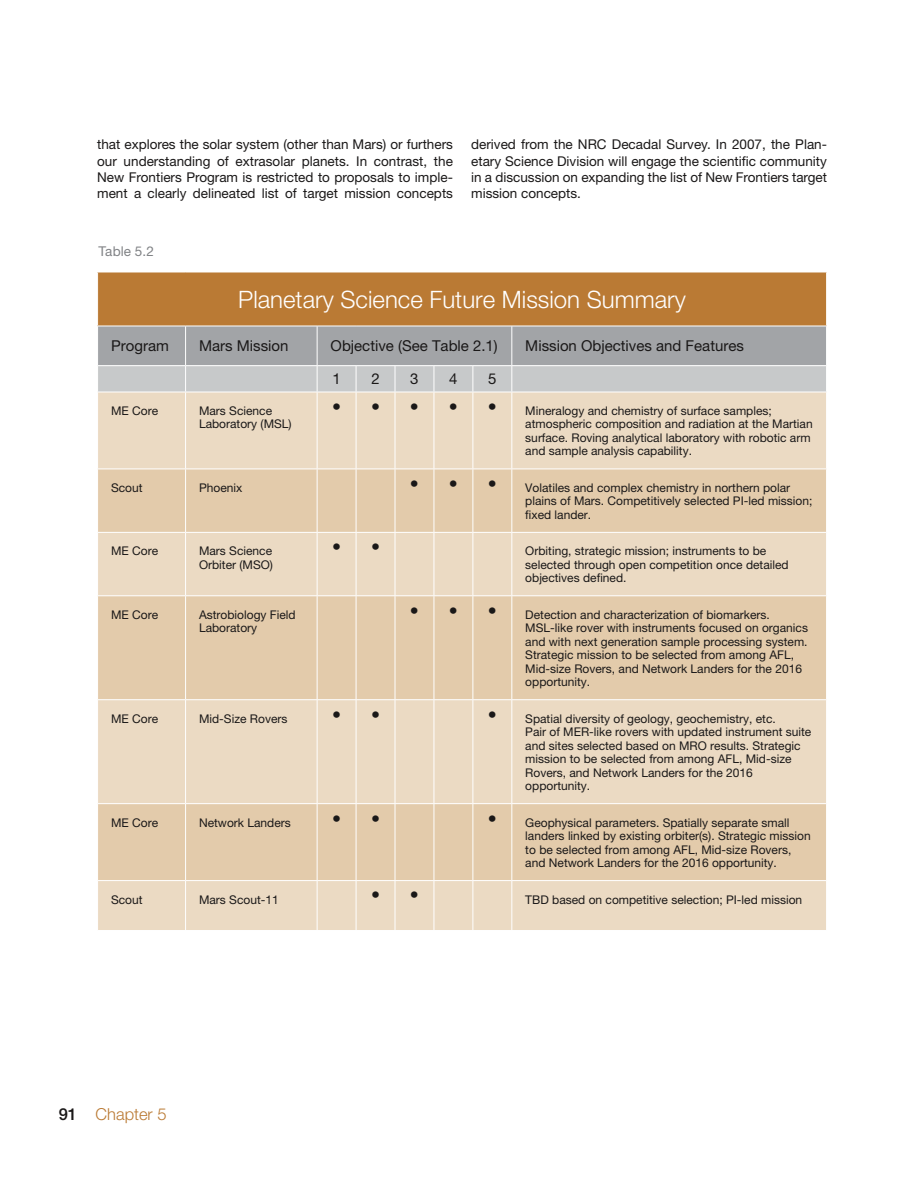
<style>
.page{position:relative;width:918px;height:1188px;background:#fff}
.page>*{position:absolute;margin:0;border:0;box-sizing:border-box;transform-origin:0 0}
.t1{font:300 24px "Helvetica Neue";color:#fff}
.t2{font:18px "Helvetica Neue";color:#1a1818}
.t3{font:300 16.5px "Helvetica Neue";color:#ba7a34}
.t4{font:15px "Helvetica Neue";color:#1a1818}
.t5{font:13.5px "Helvetica Neue";color:#1a1818}
.t6{font:13.5px "Helvetica Neue";letter-spacing:.01em;color:#818386}
.t7{font:12px/13.5px "Helvetica Neue";color:#1a1818}
.s1{font-weight:500;color:#1a1818}
</style>
<div class="page">
<div style="left:98px;top:272px;width:729px;height:54px;background:#ba7a34"></div>
<div style="left:98px;top:393px;width:728px;height:76px;background:#ebdac3"></div>
<div style="left:98px;top:533px;width:728px;height:62px;background:#ebdac3"></div>
<div style="left:98px;top:700px;width:728px;height:103px;background:#ebdac3"></div>
<div style="left:98px;top:881px;width:728px;height:49px;background:#ebdac3"></div>
<div style="left:98px;top:470px;width:728px;height:62px;background:#e3cbab"></div>
<div style="left:98px;top:596px;width:728px;height:103px;background:#e3cbab"></div>
<div style="left:98px;top:804px;width:728px;height:76px;background:#e3cbab"></div>
<hr style="left:97px;top:272px;width:89px;height:1px;background:#fff">
<hr style="left:186px;top:272px;width:641px;height:1px;background:#fff">
<hr style="left:826px;top:272px;width:1px;height:54px;background:#fff">
<svg style="left:97px;top:326px;width:730px;height:66px;background:#b3b5b7"></svg>
<hr style="left:185px;top:392px;width:1px;height:77px;background:#fff">
<hr style="left:317px;top:392px;width:1px;height:77px;background:#fff">
<hr style="left:356px;top:392px;width:1px;height:77px;background:#fff">
<hr style="left:395px;top:392px;width:1px;height:77px;background:#fff">
<hr style="left:434px;top:392px;width:1px;height:77px;background:#fff">
<hr style="left:473px;top:392px;width:1px;height:77px;background:#fff">
<hr style="left:511px;top:392px;width:1px;height:77px;background:#fff">
<hr style="left:185px;top:469px;width:1px;height:63px;background:#fff">
<hr style="left:317px;top:469px;width:1px;height:63px;background:#fff">
<hr style="left:356px;top:469px;width:1px;height:63px;background:#fff">
<hr style="left:395px;top:469px;width:1px;height:63px;background:#fff">
<hr style="left:434px;top:469px;width:1px;height:63px;background:#fff">
<hr style="left:473px;top:469px;width:1px;height:63px;background:#fff">
<hr style="left:511px;top:469px;width:1px;height:63px;background:#fff">
<hr style="left:185px;top:533px;width:1px;height:62px;background:#fff">
<hr style="left:317px;top:533px;width:1px;height:62px;background:#fff">
<hr style="left:356px;top:533px;width:1px;height:62px;background:#fff">
<hr style="left:395px;top:533px;width:1px;height:62px;background:#fff">
<hr style="left:434px;top:533px;width:1px;height:62px;background:#fff">
<hr style="left:473px;top:533px;width:1px;height:62px;background:#fff">
<hr style="left:511px;top:533px;width:1px;height:62px;background:#fff">
<hr style="left:185px;top:596px;width:1px;height:103px;background:#fff">
<hr style="left:317px;top:596px;width:1px;height:103px;background:#fff">
<hr style="left:356px;top:596px;width:1px;height:103px;background:#fff">
<hr style="left:395px;top:596px;width:1px;height:103px;background:#fff">
<hr style="left:434px;top:596px;width:1px;height:103px;background:#fff">
<hr style="left:473px;top:596px;width:1px;height:103px;background:#fff">
<hr style="left:511px;top:596px;width:1px;height:103px;background:#fff">
<hr style="left:185px;top:700px;width:1px;height:103px;background:#fff">
<hr style="left:317px;top:700px;width:1px;height:103px;background:#fff">
<hr style="left:356px;top:700px;width:1px;height:103px;background:#fff">
<hr style="left:395px;top:700px;width:1px;height:103px;background:#fff">
<hr style="left:434px;top:700px;width:1px;height:103px;background:#fff">
<hr style="left:473px;top:700px;width:1px;height:103px;background:#fff">
<hr style="left:511px;top:700px;width:1px;height:103px;background:#fff">
<hr style="left:185px;top:804px;width:1px;height:76px;background:#fff">
<hr style="left:317px;top:804px;width:1px;height:76px;background:#fff">
<hr style="left:356px;top:804px;width:1px;height:76px;background:#fff">
<hr style="left:395px;top:804px;width:1px;height:76px;background:#fff">
<hr style="left:434px;top:804px;width:1px;height:76px;background:#fff">
<hr style="left:473px;top:804px;width:1px;height:76px;background:#fff">
<hr style="left:511px;top:804px;width:1px;height:76px;background:#fff">
<hr style="left:185px;top:881px;width:1px;height:49px;background:#fff">
<hr style="left:317px;top:881px;width:1px;height:49px;background:#fff">
<hr style="left:356px;top:881px;width:1px;height:49px;background:#fff">
<hr style="left:395px;top:881px;width:1px;height:49px;background:#fff">
<hr style="left:434px;top:881px;width:1px;height:49px;background:#fff">
<hr style="left:473px;top:881px;width:1px;height:49px;background:#fff">
<hr style="left:511px;top:881px;width:1px;height:49px;background:#fff">
<p class="t5" style="left:97px;top:137px;width:357px">that explores the solar system (other than Mars) or furthers</p>
<p class="t5" style="left:471px;top:137px;width:357px">derived from the NRC Decadal Survey. In 2007, the Plan-</p>
<p class="t5" style="left:97px;top:153px;width:357px">our understanding of extrasolar planets. In contrast, the</p>
<p class="t5" style="left:471px;top:153px;width:357px">etary Science Division will engage the scientific community</p>
<p class="t5" style="left:97px;top:169px;width:357px">New Frontiers Program is restricted to proposals to imple-</p>
<p class="t5" style="left:471px;top:169px;width:357px">in a discussion on expanding the list of New Frontiers target</p>
<p class="t5" style="left:97px;top:185px;width:357px">ment a clearly delineated list of target mission concepts</p>
<p class="t5" style="left:471px;top:185px;width:111px">mission concepts.</p>
<p class="t6" style="left:98px;top:243px;width:57px">Table 5.2</p>
<h3 class="t1" style="left:238px;top:285px;width:449px">Planetary Science Future Mission Summary</h3>
<p class="t4" style="left:111px;top:337px;width:59px">Program</p>
<p class="t4" style="left:199px;top:337px;width:91px">Mars Mission</p>
<p class="t4" style="left:331px;top:337px;width:169px">Objective (See Table 2.1)</p>
<p class="t4" style="left:525px;top:337px;width:220px">Mission Objectives and Features</p>
<p class="t4" style="left:332px;top:370px;width:10px">1</p>
<p class="t4" style="left:371px;top:370px;width:10px">2</p>
<p class="t4" style="left:410px;top:370px;width:10px">3</p>
<p class="t4" style="left:449px;top:370px;width:10px">4</p>
<p class="t4" style="left:488px;top:370px;width:10px">5</p>
<p class="t7" style="left:111px;top:404px;width:49px">ME Core</p>
<p class="t7" style="left:199px;top:404px;width:94px">Mars Science<br>Laboratory (MSL)</p>
<p class="t2" style="left:332px;top:396px;width:49px">• •</p>
<p class="t2" style="left:410px;top:396px;width:49px">• •</p>
<p class="t2" style="left:488px;top:396px;width:10px">•</p>
<p class="t7" style="left:525px;top:404px;width:289px">Mineralogy and chemistry of surface samples; atmospheric composition and radiation at the Martian surface. Roving analytical laboratory with robotic arm and sample analysis capability.</p>
<p class="t7" style="left:111px;top:481px;width:33px">Scout</p>
<p class="t7" style="left:199px;top:481px;width:45px">Phoenix</p>
<p class="t2" style="left:410px;top:473px;width:49px">• •</p>
<p class="t2" style="left:488px;top:473px;width:10px">•</p>
<p class="t7" style="left:525px;top:481px;width:289px">Volatiles and complex chemistry in northern polar plains of Mars. Competitively selected PI-led mission; fixed lander.</p>
<p class="t7" style="left:111px;top:544px;width:49px">ME Core</p>
<p class="t7" style="left:199px;top:544px;width:76px">Mars Science<br>Orbiter (MSO)</p>
<p class="t2" style="left:332px;top:536px;width:49px">• •</p>
<p class="t7" style="left:525px;top:544px;width:265px">Orbiting, strategic mission; instruments to be selected through open competition once detailed objectives defined.</p>
<p class="t7" style="left:111px;top:608px;width:49px">ME Core</p>
<p class="t7" style="left:199px;top:608px;width:98px">Astrobiology Field<br>Laboratory</p>
<p class="t2" style="left:410px;top:600px;width:49px">• •</p>
<p class="t2" style="left:488px;top:600px;width:10px">•</p>
<p class="t7" style="left:525px;top:608px;width:284px">Detection and characterization of biomarkers.<br>MSL-like rover with instruments focused on organics and with next generation sample processing system.<br>Strategic mission to be selected from among AFL, Mid-size Rovers, and Network Landers for the 2016 opportunity.</p>
<p class="t7" style="left:111px;top:711px;width:49px">ME Core</p>
<p class="t7" style="left:199px;top:711px;width:90px">Mid-Size Rovers</p>
<p class="t2" style="left:332px;top:703px;width:49px">• •</p>
<p class="t2" style="left:488px;top:703px;width:10px">•</p>
<p class="t7" style="left:525px;top:711px;width:288px">Spatial diversity of geology, geochemistry, etc.<br>Pair of MER-like rovers with updated instrument suite and sites selected based on MRO results. Strategic mission to be selected from among AFL, Mid-size Rovers, and Network Landers for the 2016 opportunity.</p>
<p class="t7" style="left:111px;top:815px;width:49px">ME Core</p>
<p class="t7" style="left:199px;top:815px;width:93px">Network Landers</p>
<p class="t2" style="left:332px;top:807px;width:49px">• •</p>
<p class="t2" style="left:488px;top:807px;width:10px">•</p>
<p class="t7" style="left:525px;top:815px;width:287px">Geophysical parameters. Spatially separate small landers linked by existing orbiter(s). Strategic mission to be selected from among AFL, Mid-size Rovers, and Network Landers for the 2016 opportunity.</p>
<p class="t7" style="left:111px;top:892px;width:33px">Scout</p>
<p class="t7" style="left:199px;top:892px;width:81px">Mars Scout-11</p>
<p class="t2" style="left:371px;top:884px;width:49px">• •</p>
<p class="t7" style="left:525px;top:892px;width:278px">TBD based on competitive selection; PI-led mission</p>
<h3 class="t3" style="left:59px;top:1104px;width:109px"><span class="s1">91</span> Chapter 5</h3>
</div>
